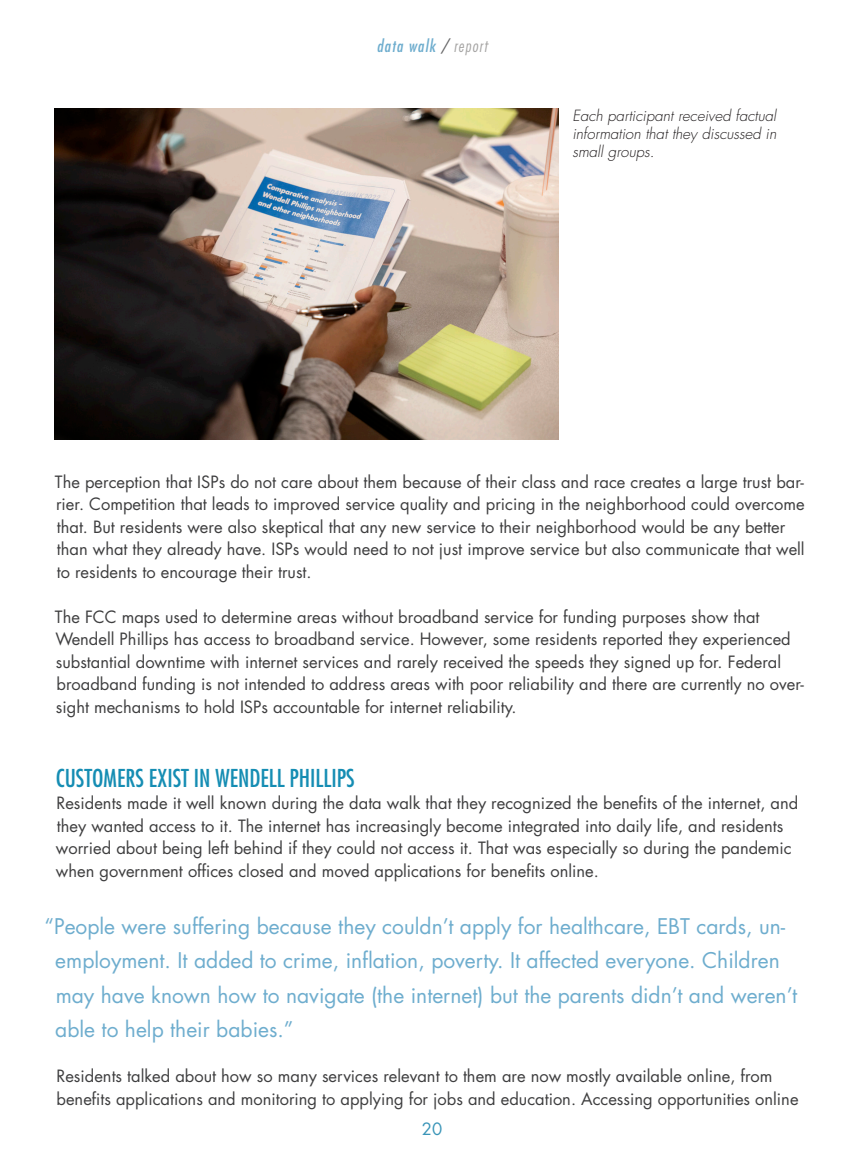
<style>
.page{position:relative;width:864px;height:1175px;background:#fff}
.page>*{position:absolute;margin:0;border:0;box-sizing:border-box;transform-origin:0 0}
.subhead{font:condensed 24px "Futura Std";color:#158db3}
.pull_quote{font:21px/34.5px "Futura Std";color:#6eadce}
.body{font:16.5px/22.5px "Futura Std";color:#3e3e3f}
.t1{font:italic condensed 16.5px "Futura Std";letter-spacing:.07em;color:#6eadce}
.t2{font:16.5px "Futura Std";color:#3a95b8}
.t3{font:italic 300 15px/18px "Futura Std";color:#231f20;text-align:justify}
.s1{color:#656566}
.s2{font-weight:300;color:#a5a4a3}
</style>
<div class="page">
<img style="left:54px;top:109px;width:504px;height:330px">
<p class="t1" style="left:377px;top:36px;width:112px">data walk <span class="s1">/</span> <span class="s2">report</span></p>
<p class="t3" style="left:572px;top:107px;width:206px">Each participant received factual information that they discussed in small groups.</p>
<p class="body" style="left:55px;top:470px;width:751px">The perception that ISPs do not care about them because of their class and race creates a large trust bar&shy;rier. Competition that leads to improved service quality and pricing in the neighborhood could overcome that. But residents were also skeptical that any new service to their neighborhood would be any better than what they already have. ISPs would need to not just improve service but also communicate that well to residents to encourage their trust.</p>
<p class="body" style="left:55px;top:605px;width:751px">The FCC maps used to determine areas without broadband service for funding purposes show that Wendell Phillips has access to broadband service. However, some residents reported they experienced substantial downtime with internet services and rarely received the speeds they signed up for. Federal broadband funding is not intended to address areas with poor reliability and there are currently no over&shy;sight mechanisms to hold ISPs accountable for internet reliability.</p>
<p class="subhead" style="left:56px;top:763px;width:300px">CUSTOMERS EXIST IN WENDELL PHILLIPS</p>
<p class="body" style="left:56px;top:792px;width:744px">Residents made it well known during the data walk that they recognized the benefits of the internet, and they wanted access to it. The internet has increasingly become integrated into daily life, and residents worried about being left behind if they could not access it. That was especially so during the pandemic when government offices closed and moved applications for benefits online.</p>
<p class="pull_quote" style="left:55px;top:908px;width:744px;text-indent:-11px">“People were suffering because they couldn’t apply for healthcare, EBT cards, un&shy;employment. It added to crime, inflation, poverty. It affected everyone. Children may have known how to navigate (the internet) but the parents didn’t and weren’t able to help their babies.”</p>
<p class="body" style="left:56px;top:1065px;width:744px">Residents talked about how so many services relevant to them are now mostly available online, from benefits applications and monitoring to applying for jobs and education. Accessing opportunities online</p>
<p class="t2" style="left:422px;top:1118px;width:22px">20</p>
</div>
